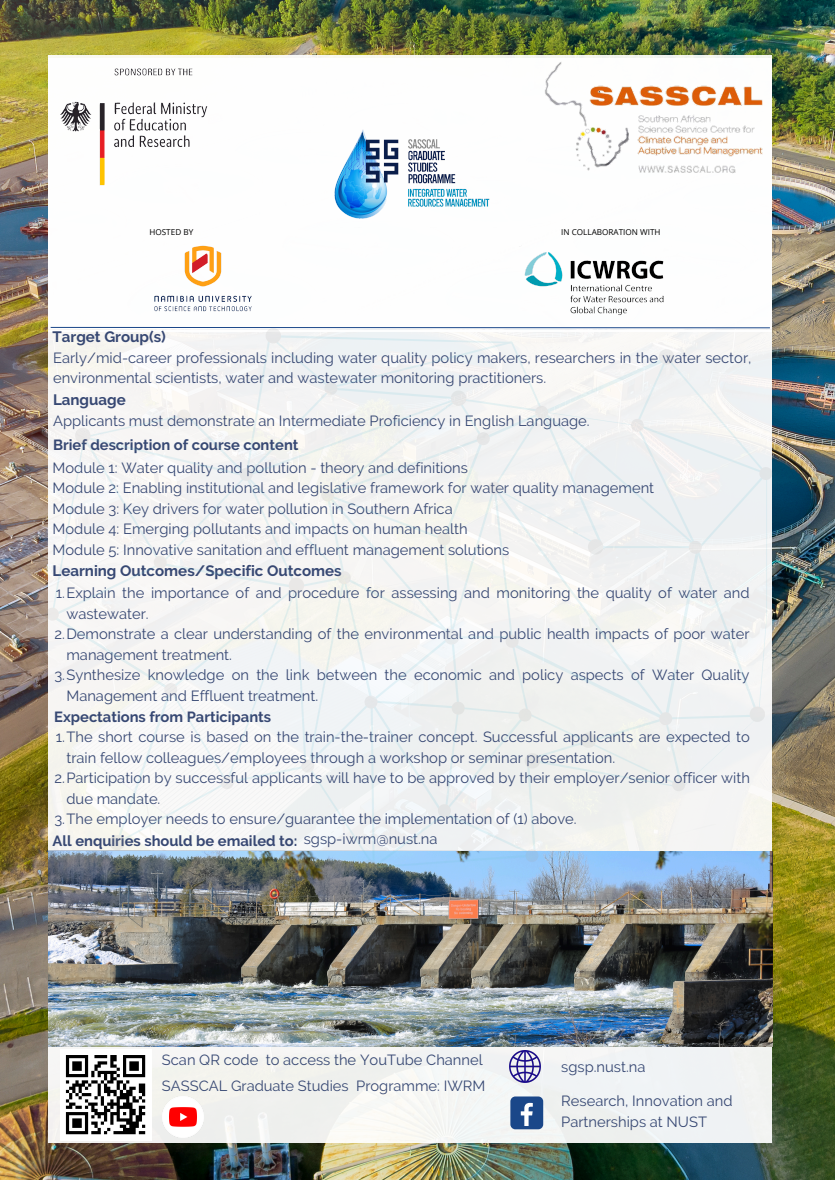
<style>
.page{position:relative;width:835px;height:1180px;background:#fff}
.page>*{position:absolute;margin:0;border:0;box-sizing:border-box;transform-origin:0 0}
.t1{font:700 15.05px "Raleway";color:#374873}
.t2{font:14.7px/20.5px "Raleway";color:#374873}
.t3{font:700 14.7px "Raleway";color:#374873}
.t4{font:8.15px "Open Sans";color:#000}
</style>
<div class="page">
<img style="left:0;top:0;width:834px;height:1180px">
<div style="left:48px;top:330px;width:724px;height:813px;background:#f1f3f3"></div>
<div style="left:48px;top:55px;width:724px;height:273px;background:#fff"></div>
<img style="left:334px;top:130px;width:156px;height:89px">
<img style="left:524px;top:252px;width:140px;height:63px">
<img style="left:154px;top:245px;width:98px;height:67px">
<img style="left:163px;top:1096px;width:40px;height:41px">
<div style="left:510px;top:1096px;width:33px;height:33px;background:#1a4789;border-radius:5px"></div>
<svg style="left:520px;top:1103px;width:12px;height:23px"></svg>
<img style="left:509px;top:1051px;width:32px;height:31px">
<div style="left:60px;top:1048px;width:91px;height:92px;background:#fff"></div>
<svg style="left:66px;top:1055px;width:79px;height:79px"></svg>
<img style="left:60px;top:53px;width:222px;height:133px">
<img style="left:545px;top:62px;width:218px;height:112px">
<img style="left:48px;top:875px;width:724px;height:172px">
<svg style="left:46px;top:835px;width:727px;height:40px"></svg>
<svg style="left:46px;top:327px;width:726px;height:490px"></svg>
<p class="t4" style="left:149px;top:226px;width:45px">HOSTED BY</p>
<p class="t4" style="left:561px;top:226px;width:101px">IN COLLABORATION WITH</p>
<p class="t1" style="left:53px;top:328px;width:115px">Target Group(s)</p>
<p class="t2" style="left:53px;top:347px;width:699px">Early/mid-career professionals including water quality policy makers, researchers in the water sector, environmental scientists, water and wastewater monitoring practitioners.</p>
<h1 class="t1" style="left:53px;top:390px;width:74px">Language</h1>
<h2 class="t2" style="left:53px;top:411px;width:538px">Applicants must demonstrate an Intermediate Proficiency in English Language.</h2>
<p class="t3" style="left:53px;top:436px;width:247px">Brief description of course content</p>
<h2 class="t2" style="left:53px;top:457px;width:603px">Module 1: Water quality and pollution - theory and definitions<br>Module 2: Enabling institutional and legislative framework for water quality management Module 3: Key drivers for water pollution in Southern Africa<br>Module 4: Emerging pollutants and impacts on human health<br>Module 5: Innovative sanitation and effluent management solutions</h2>
<p class="t1" style="left:53px;top:562px;width:290px">Learning Outcomes/Specific Outcomes</p>
<p class="t2" style="left:66px;top:583px;width:684px;text-indent:-11px">1.Explain the importance of and procedure for assessing and monitoring the quality of water and wastewater.</p>
<p class="t2" style="left:66px;top:623px;width:684px;text-indent:-12px">2.Demonstrate a clear understanding of the environmental and public health impacts of poor water management treatment.</p>
<h1 class="t2" style="left:66px;top:664px;width:684px;text-indent:-12px">3.Synthesize knowledge on the link between the economic and policy aspects of Water Quality<br>Management and Effluent treatment.</h1>
<p class="t3" style="left:54px;top:708px;width:218px">Expectations from Participants</p>
<h1 class="t2" style="left:66px;top:727px;width:685px;text-indent:-11px">1.The short course is based on the train-the-trainer concept. Successful applicants are expected to train fellow colleagues/employees through a workshop or seminar presentation.</h1>
<h1 class="t2" style="left:66px;top:768px;width:685px;text-indent:-12px">2.Participation by successful applicants will have to be approved by their employer/senior officer with due mandate.</h1>
<h2 class="t2" style="left:54px;top:809px;width:523px">3.The employer needs to ensure/guarantee the implementation of (1) above.</h2>
<h1 class="t3" style="left:53px;top:832px;width:246px">All enquiries should be emailed to:</h1>
<h2 class="t2" style="left:304px;top:829px;width:135px">sgsp-iwrm@nust.na</h2>
<p class="t2" style="left:162px;top:1050px;width:322px">Scan QR code to access the YouTube Channel</p>
<p class="t2" style="left:162px;top:1075px;width:325px">SASSCAL Graduate Studies Programme: IWRM</p>
<p class="t2" style="left:561px;top:1056px;width:86px">sgsp.nust.na</p>
<p class="t2" style="left:561px;top:1091px;width:173px">Research, Innovation and<br>Partnerships at NUST</p>
</div>
